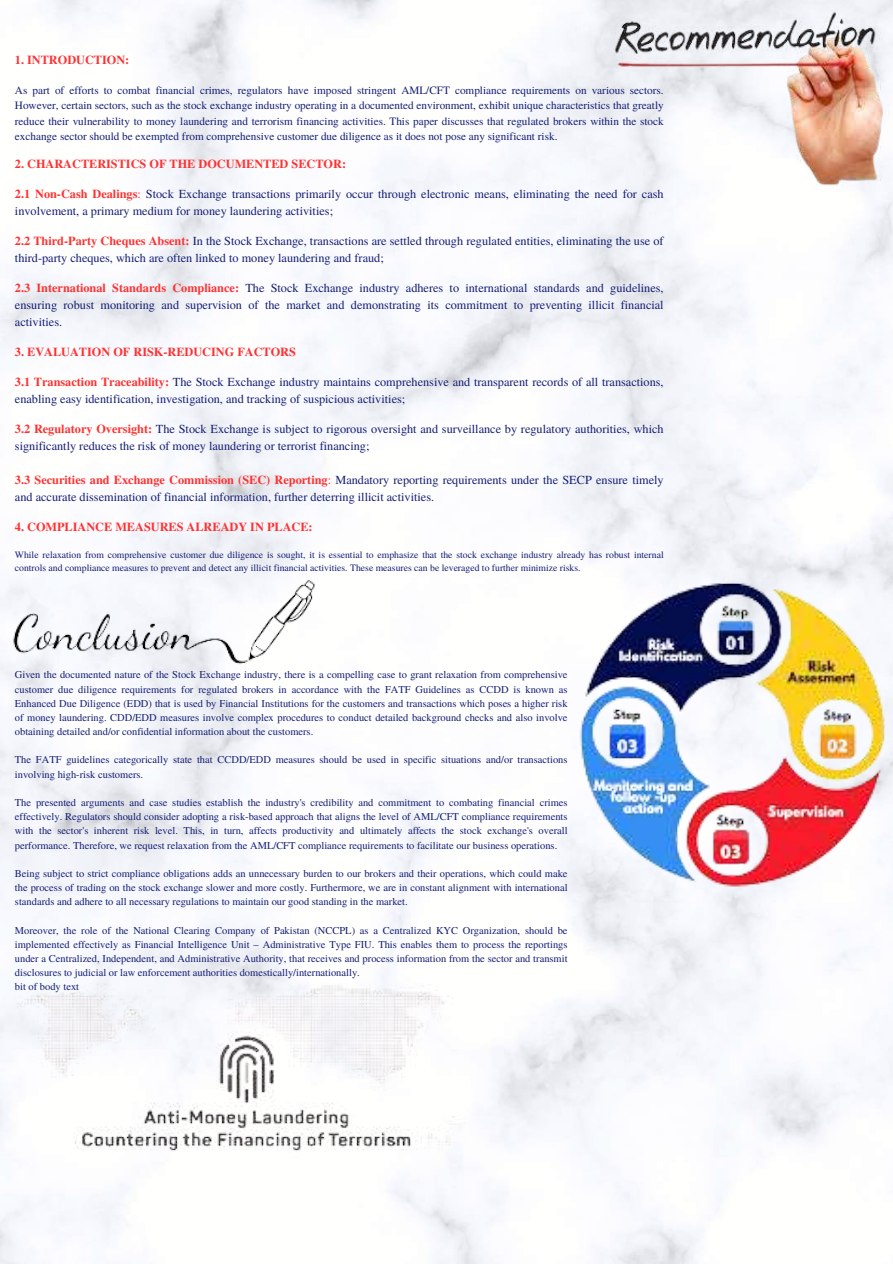
<style>
.page{position:relative;width:893px;height:1264px;background:#fff}
.page>*{position:absolute;margin:0;border:0;box-sizing:border-box;transform-origin:0 0}
.t1{font:12.3px/17px "Te X Gyre Termes";color:#161f75}
.t2{font:700 12.3px "Te X Gyre Termes";color:#ff3131}
.t3{font:11.25px/15.3px "Te X Gyre Termes";color:#161f75;text-align:justify}
.t4{font:10.5px/14.1px "Te X Gyre Termes";color:#161f75;text-align:justify}
.t5{font:9.75px/12.9px "Te X Gyre Termes";color:#161f75}
.s1{font-weight:700;color:#ff3131}
.s2{color:#ff3131}
</style>
<div class="page">
<img style="left:514px;top:576px;width:378px;height:317px">
<img style="left:15px;top:972px;width:458px;height:241px">
<img style="left:597px;top:0;width:295px;height:197px">
<img style="left:0;top:513px;width:333px;height:222px">
<p class="t2" style="left:15px;top:50px;width:116px">1. INTRODUCTION:</p>
<p class="t3" style="left:15px;top:82px;width:650px">As part of efforts to combat financial crimes, regulators have imposed stringent AML/CFT compliance requirements on various sectors.<br>However, certain sectors, such as the stock exchange industry operating in a documented environment, exhibit unique characteristics that greatly reduce their vulnerability to money laundering and terrorism financing activities. This paper discusses that regulated brokers within the stock exchange sector should be exempted from comprehensive customer due diligence as it does not pose any significant risk.</p>
<p class="t2" style="left:15px;top:155px;width:332px">2. CHARACTERISTICS OF THE DOCUMENTED SECTOR:</p>
<p class="t1" style="left:15px;top:185px;width:650px"><span class="s1">2.1 Non-Cash Dealings</span><span class="s2">:</span> Stock Exchange transactions primarily occur through electronic means, eliminating the need for cash involvement, a primary medium for money laundering activities;</p>
<p class="t1" style="left:15px;top:232px;width:650px"><span class="s1">2.2 Third-Party Cheques Absent:</span> In the Stock Exchange, transactions are settled through regulated entities, eliminating the use of third-party cheques, which are often linked to money laundering and fraud;</p>
<p class="t1" style="left:15px;top:279px;width:650px;text-align:justify"><span class="s1">2.3 International Standards Compliance:</span> The Stock Exchange industry adheres to international standards and guidelines, ensuring robust monitoring and supervision of the market and demonstrating its commitment to preventing illicit financial activities.</p>
<p class="t2" style="left:15px;top:342px;width:282px">3. EVALUATION OF RISK-REDUCING FACTORS</p>
<p class="t1" style="left:15px;top:373px;width:650px"><span class="s1">3.1 Transaction Traceability:</span> The Stock Exchange industry maintains comprehensive and transparent records of all transactions, enabling easy identification, investigation, and tracking of suspicious activities;</p>
<p class="t1" style="left:15px;top:420px;width:650px"><span class="s1">3.2 Regulatory Oversight:</span> The Stock Exchange is subject to rigorous oversight and surveillance by regulatory authorities, which significantly reduces the risk of money laundering or terrorist financing;</p>
<p class="t1" style="left:15px;top:470px;width:650px"><span class="s1">3.3 Securities and Exchange Commission (SEC) Reporting</span><span class="s2">:</span> Mandatory reporting requirements under the SECP ensure timely and accurate dissemination of financial information, further deterring illicit activities.</p>
<p class="t2" style="left:15px;top:517px;width:299px">4. COMPLIANCE MEASURES ALREADY IN PLACE:</p>
<p class="t5" style="left:15px;top:548px;width:650px">While relaxation from comprehensive customer due diligence is sought, it is essential to emphasize that the stock exchange industry already has robust internal controls and compliance measures to prevent and detect any illicit financial activities. These measures can be leveraged to further minimize risks.</p>
<p class="t4" style="left:15px;top:667px;width:554px">Given the documented nature of the Stock Exchange industry, there is a compelling case to grant relaxation from comprehensive customer due diligence requirements for regulated brokers in accordance with the FATF Guidelines as CCDD is known as Enhanced Due Diligence (EDD) that is used by Financial Institutions for the customers and transactions which poses a higher risk of money laundering. CDD/EDD measures involve complex procedures to conduct detailed background checks and also involve obtaining detailed and/or confidential information about the customers.</p>
<p class="t4" style="left:15px;top:752px;width:554px">The FATF guidelines categorically state that CCDD/EDD measures should be used in specific situations and/or transactions involving high-risk customers.</p>
<p class="t4" style="left:15px;top:795px;width:554px">The presented arguments and case studies establish the industry's credibility and commitment to combating financial crimes effectively. Regulators should consider adopting a risk-based approach that aligns the level of AML/CFT compliance requirements with the sector's inherent risk level. This, in turn, affects productivity and ultimately affects the stock exchange's overall performance. Therefore, we request relaxation from the AML/CFT compliance requirements to facilitate our business operations.</p>
<p class="t4" style="left:15px;top:865px;width:554px">Being subject to strict compliance obligations adds an unnecessary burden to our brokers and their operations, which could make the process of trading on the stock exchange slower and more costly. Furthermore, we are in constant alignment with international standards and adhere to all necessary regulations to maintain our good standing in the market.</p>
<p class="t4" style="left:15px;top:922px;width:554px;text-align:left">Moreover, the role of the National Clearing Company of Pakistan (NCCPL) as a Centralized KYC Organization, should be implemented effectively as Financial Intelligence Unit – Administrative Type FIU. This enables them to process the reportings under a Centralized, Independent, and Administrative Authority, that receives and process information from the sector and transmit disclosures to judicial or law enforcement authorities domestically/internationally.<br>bit of body text</p>
</div>
